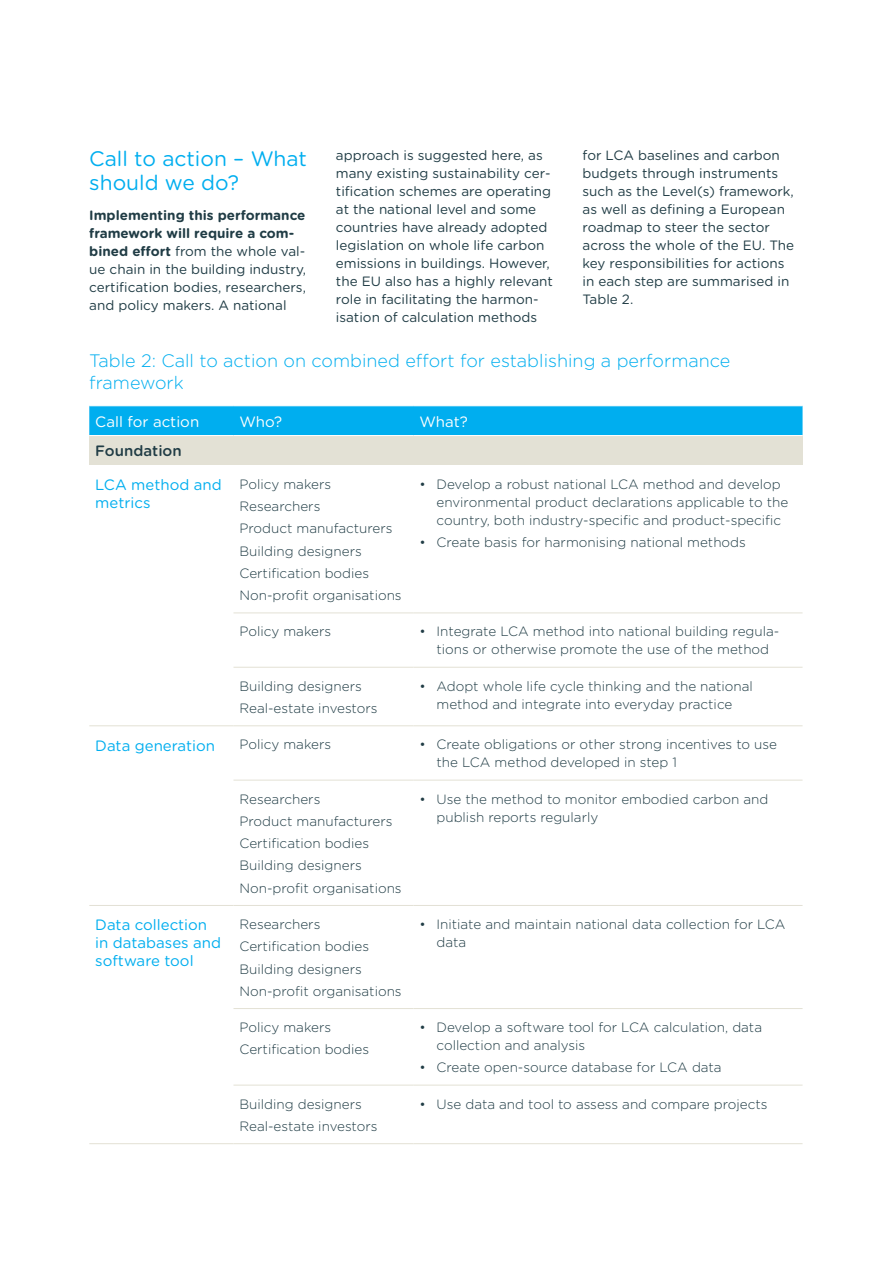
<style>
.page{position:relative;width:893px;height:1263px;background:#fff}
.page>*{position:absolute;margin:0;border:0;box-sizing:border-box;transform-origin:0 0}
.t1{font:21px/24px "Gotham Rounded";color:#00aeef}
.t2{font:300 18px/21.6px "Gotham Rounded";color:#00aeef}
.t3{font:15px/18px "Gotham Rounded";color:#00aeef}
.t4{font:15px "Gotham Rounded";color:#fff}
.t5{font:500 15px "Gotham Rounded";color:#203c45}
.t6{font:300 13.5px/18px "Gotham Rounded";color:#203c45}
.t7{font:13.5px/18px "Gotham Rounded";color:#203c45}
.s1{font-weight:700}
</style>
<div class="page">
<div style="left:89px;top:436px;width:713px;height:29px;background:#e3e1d5"></div>
<div style="left:89px;top:406px;width:713px;height:29px;background:#00aeef"></div>
<hr style="left:233px;top:612px;width:180px;height:1px;background:#e3e1d5">
<hr style="left:413px;top:612px;width:389px;height:1px;background:#e3e1d5">
<hr style="left:89px;top:725px;width:144px;height:1px;background:#e3e1d5">
<hr style="left:233px;top:667px;width:180px;height:1px;background:#e3e1d5">
<hr style="left:413px;top:667px;width:389px;height:1px;background:#e3e1d5">
<hr style="left:233px;top:725px;width:180px;height:1px;background:#e3e1d5">
<hr style="left:413px;top:725px;width:389px;height:1px;background:#e3e1d5">
<hr style="left:233px;top:780px;width:180px;height:1px;background:#e3e1d5">
<hr style="left:413px;top:780px;width:389px;height:1px;background:#e3e1d5">
<hr style="left:89px;top:905px;width:144px;height:1px;background:#e3e1d5">
<hr style="left:233px;top:905px;width:180px;height:1px;background:#e3e1d5">
<hr style="left:413px;top:905px;width:389px;height:1px;background:#e3e1d5">
<hr style="left:89px;top:1143px;width:144px;height:1px;background:#e3e1d5">
<hr style="left:233px;top:1008px;width:180px;height:1px;background:#e3e1d5">
<hr style="left:413px;top:1008px;width:389px;height:1px;background:#e3e1d5">
<hr style="left:233px;top:1085px;width:180px;height:1px;background:#e3e1d5">
<hr style="left:413px;top:1085px;width:389px;height:1px;background:#e3e1d5">
<hr style="left:233px;top:1143px;width:180px;height:1px;background:#e3e1d5">
<hr style="left:413px;top:1143px;width:389px;height:1px;background:#e3e1d5">
<p class="t7" style="left:336px;top:145px;width:219px">approach is suggested here, as many existing sustainability cer&shy;tification schemes are operating at the national level and some countries have already adopted legislation on whole life carbon emissions in buildings. However, the EU also has a highly relevant role in facilitating the harmon&shy;isation of calculation methods</p>
<p class="t7" style="left:583px;top:145px;width:213px">for LCA baselines and carbon budgets through instruments such as the Level(s) framework, as well as defining a European roadmap to steer the sector across the whole of the EU. The key responsibilities for actions in each step are summarised in<br>Table 2.</p>
<p class="t2" style="left:89px;top:349px;width:642px">Table 2: Call to action on combined effort for establishing a performance framework</p>
<p class="t4" style="left:95px;top:411px;width:105px">Call for action</p>
<p class="t4" style="left:239px;top:411px;width:44px">Who?</p>
<p class="t4" style="left:419px;top:411px;width:50px">What?</p>
<p class="t5" style="left:95px;top:440px;width:88px">Foundation</p>
<p class="t3" style="left:95px;top:475px;width:128px">LCA method and metrics</p>
<p class="t6" style="left:239px;top:474px;width:93px">Policy makers</p>
<p class="t1" style="left:89px;top:145px;width:219px">Call to action – What should we do?</p>
<p class="t7" style="left:89px;top:206px;width:218px"><span class="s1">Implementing this performance framework will require a com&shy;bined effort</span> from the whole val&shy;ue chain in the building industry, certification bodies, researchers, and policy makers. A national</p>
<p class="t6" style="left:436px;top:474px;width:353px;text-indent:-17px">• Develop a robust national LCA method and develop environmental product declarations applicable to the country, both industry-specific and product-specific</p>
<p class="t6" style="left:419px;top:533px;width:328px">• Create basis for harmonising national methods</p>
<p class="t6" style="left:239px;top:497px;width:82px">Researchers</p>
<p class="t6" style="left:239px;top:519px;width:155px">Product manufacturers</p>
<p class="t6" style="left:239px;top:541px;width:124px">Building designers</p>
<p class="t6" style="left:239px;top:563px;width:131px">Certification bodies</p>
<p class="t6" style="left:239px;top:586px;width:164px">Non-profit organisations</p>
<p class="t6" style="left:239px;top:622px;width:93px">Policy makers</p>
<p class="t6" style="left:419px;top:622px;width:361px;text-align:center">• Integrate LCA method into national building regula&shy;tions or otherwise promote the use of the method</p>
<p class="t6" style="left:239px;top:676px;width:124px">Building designers</p>
<p class="t6" style="left:239px;top:699px;width:140px">Real-estate investors</p>
<p class="t6" style="left:419px;top:676px;width:335px;text-align:center">• Adopt whole life cycle thinking and the national method and integrate into everyday practice</p>
<p class="t3" style="left:95px;top:735px;width:121px">Data generation</p>
<p class="t6" style="left:239px;top:735px;width:93px">Policy makers</p>
<p class="t6" style="left:436px;top:735px;width:342px;text-indent:-17px">• Create obligations or other strong incentives to use the LCA method developed in step 1</p>
<p class="t6" style="left:239px;top:789px;width:82px">Researchers</p>
<p class="t6" style="left:239px;top:811px;width:155px">Product manufacturers</p>
<p class="t6" style="left:239px;top:834px;width:131px">Certification bodies</p>
<p class="t6" style="left:239px;top:856px;width:124px">Building designers</p>
<p class="t6" style="left:239px;top:878px;width:164px">Non-profit organisations</p>
<p class="t6" style="left:436px;top:789px;width:333px;text-indent:-17px">• Use the method to monitor embodied carbon and publish reports regularly</p>
<p class="t3" style="left:95px;top:915px;width:127px">Data collection in databases and software tool</p>
<p class="t6" style="left:239px;top:915px;width:82px">Researchers</p>
<p class="t6" style="left:239px;top:937px;width:131px">Certification bodies</p>
<p class="t6" style="left:239px;top:959px;width:124px">Building designers</p>
<p class="t6" style="left:239px;top:981px;width:164px">Non-profit organisations</p>
<p class="t6" style="left:436px;top:915px;width:351px;text-indent:-17px">• Initiate and maintain national data collection for LCA data</p>
<p class="t6" style="left:239px;top:1018px;width:93px">Policy makers</p>
<p class="t6" style="left:239px;top:1040px;width:131px">Certification bodies</p>
<p class="t6" style="left:436px;top:1018px;width:327px;text-indent:-17px">• Develop a software tool for LCA calculation, data collection and analysis</p>
<p class="t6" style="left:419px;top:1058px;width:304px">• Create open-source database for LCA data</p>
<p class="t6" style="left:239px;top:1094px;width:124px">Building designers</p>
<p class="t6" style="left:239px;top:1116px;width:140px">Real-estate investors</p>
<p class="t6" style="left:419px;top:1094px;width:350px">• Use data and tool to assess and compare projects</p>
</div>
